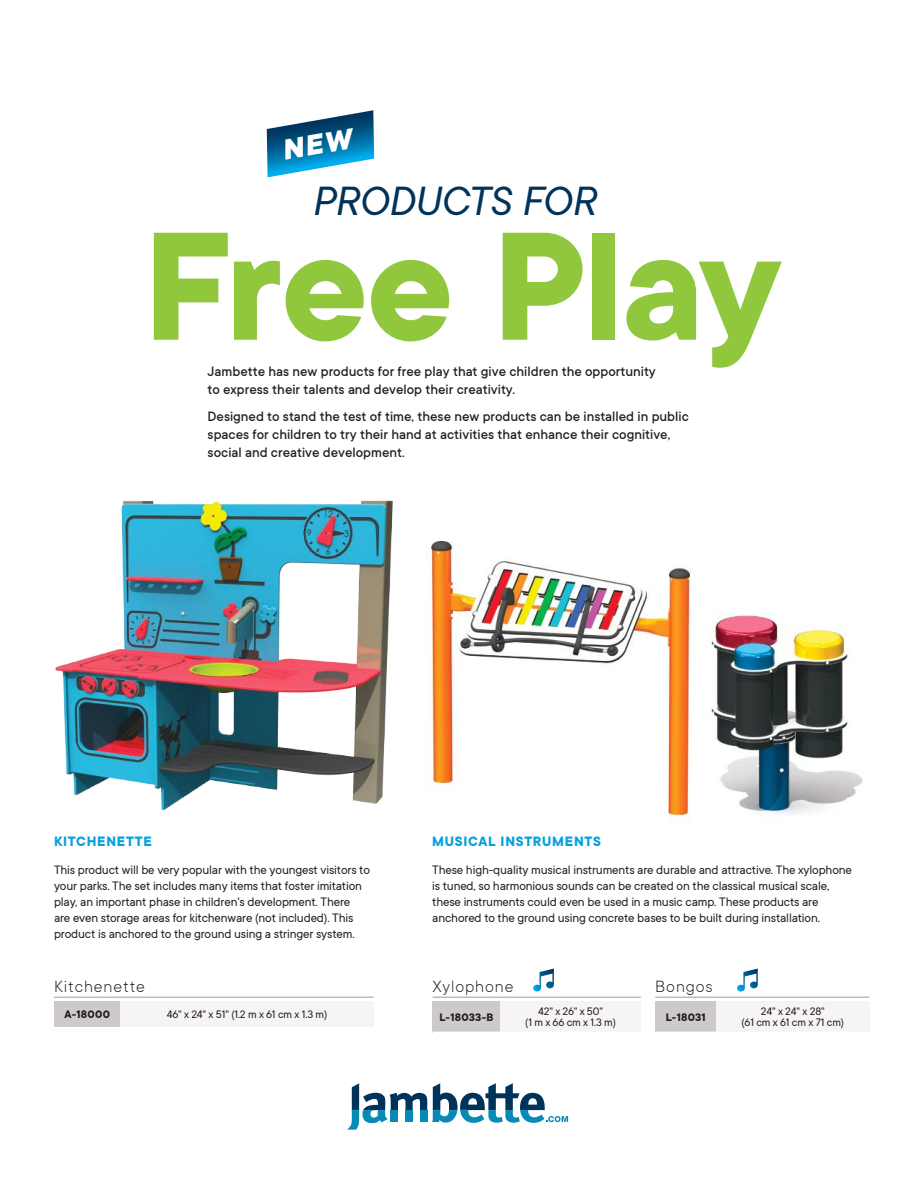
<style>
.page{position:relative;width:918px;height:1188px;background:#fff}
.page>*{position:absolute;margin:0;border:0;box-sizing:border-box;transform-origin:0 0}
.t1{font:700 169.8px "TT Commons";letter-spacing:-.02em;color:#90c73d}
.t2{font:italic 45px "TT Commons";letter-spacing:-.015em;color:#00335a}
.t3{font:300 18px "TT Commons";letter-spacing:.05em;color:#241f1f}
.t4{font:500 15px/18px "TT Commons";color:#241f1f}
.t5{font:700 15px "TT Commons";letter-spacing:.05em;color:#05a1dd}
.t6{font:13.5px/16.2px "TT Commons";letter-spacing:-.01em;color:#241f1f}
.t7{font:12px/11.2px "TT Commons";letter-spacing:-.01em;color:#241f1f;text-align:center}
.t8{font:700 12px "TT Commons";letter-spacing:.02em;color:#241f1f}
</style>
<div class="page">
<img style="left:711px;top:614px;width:152px;height:202px">
<img style="left:430px;top:541px;width:261px;height:279px">
<div style="left:54px;top:1001px;width:67px;height:27px;background:#cec9cb"></div>
<div style="left:121px;top:1001px;width:253px;height:27px;background:#f6f4f5"></div>
<hr style="left:54px;top:1027px;width:67px;height:1px;background:#fff">
<hr style="left:121px;top:1027px;width:253px;height:1px;background:#fff">
<svg style="left:54px;top:996px;width:320px;height:2px"></svg>
<div style="left:433px;top:1001px;width:67px;height:31px;background:#cec9cb"></div>
<div style="left:500px;top:1001px;width:141px;height:31px;background:#f6f4f5"></div>
<svg style="left:433px;top:969px;width:208px;height:29px"></svg>
<div style="left:655px;top:1001px;width:61px;height:31px;background:#cec9cb"></div>
<div style="left:716px;top:1001px;width:153px;height:31px;background:#f6f4f5"></div>
<svg style="left:655px;top:969px;width:214px;height:29px"></svg>
<img style="left:55px;top:500px;width:338px;height:310px">
<svg style="left:347px;top:1083px;width:221px;height:47px"></svg>
<svg style="left:267px;top:110px;width:107px;height:67px"></svg>
<h2 class="t2" style="left:311px;top:177px;width:286px">PRODUCTS FOR</h2>
<h1 class="t1" style="left:144px;top:193px;width:640px">Free Play</h1>
<p class="t4" style="left:208px;top:362px;width:450px">Jambette has new products for free play that give children the opportunity to express their talents and develop their creativity.</p>
<p class="t4" style="left:208px;top:407px;width:483px">Designed to stand the test of time, these new products can be installed in public spaces for children to try their hand at activities that enhance their cognitive, social and creative development.</p>
<p class="t5" style="left:54px;top:833px;width:99px">KITCHENETTE</p>
<p class="t5" style="left:432px;top:833px;width:170px">MUSICAL INSTRUMENTS</p>
<p class="t6" style="left:54px;top:862px;width:317px">This product will be very popular with the youngest visitors to your parks. The set includes many items that foster imitation play, an important phase in children's development. There are even storage areas for kitchenware (not included). This product is anchored to the ground using a stringer system.</p>
<p class="t6" style="left:432px;top:862px;width:421px">These high-quality musical instruments are durable and attractive. The xylophone is tuned, so harmonious sounds can be created on the classical musical scale, these instruments could even be used in a music camp. These products are anchored to the ground using concrete bases to be built during installation.</p>
<h3 class="t3" style="left:54px;top:976px;width:92px">Kitchenette</h3>
<p class="t8" style="left:65px;top:1008px;width:47px">A-18000</p>
<p class="t7" style="left:167px;top:1009px;width:162px">46" x 24" x 51" (1.2 m x 61 cm x 1.3 m)</p>
<h3 class="t3" style="left:433px;top:976px;width:82px">Xylophone</h3>
<p class="t8" style="left:440px;top:1010px;width:55px">L-18033-B</p>
<p class="t7" style="left:525px;top:1006px;width:92px">42" x 26" x 50"<br>(1 m x 66 cm x 1.3 m)</p>
<h3 class="t3" style="left:655px;top:976px;width:59px">Bongos</h3>
<p class="t8" style="left:666px;top:1010px;width:41px">L-18031</p>
<p class="t7" style="left:742px;top:1006px;width:104px">24" x 24" x 28"<br>(61 cm x 61 cm x 71 cm)</p>
</div>
